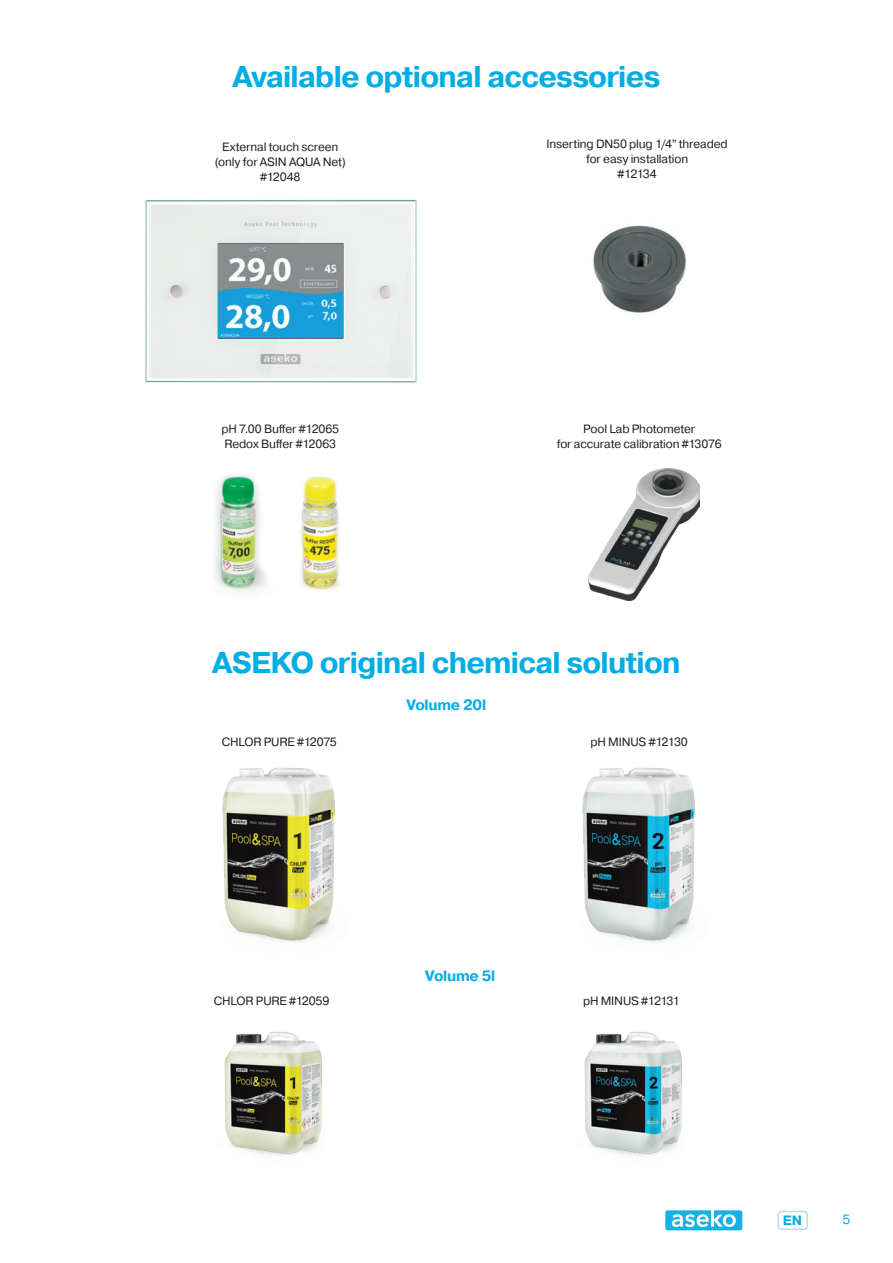
<style>
.page{position:relative;width:893px;height:1263px;background:#fff}
.page>*{position:absolute;margin:0;border:0;box-sizing:border-box;transform-origin:0 0}
.t1{font:700 30px "Pragmatica";letter-spacing:-.03em;color:#00ade5}
.t2{font:700 15px "Pragmatica";letter-spacing:-.02em;color:#00ade5}
.t3{font:700 13.5px "Pragmatica";color:#00ade5}
.t4{font:13.5px "Pragmatica";color:#00ade5}
.t5{font:12px/15px "Pragmatica";letter-spacing:-.01em;color:#231f20;text-align:center}
</style>
<div class="page">
<div style="left:777px;top:1211px;width:31px;height:19px;border:2px solid #b6dcef;border-radius:4px"></div>
<svg style="left:665px;top:1210px;width:77px;height:20px"></svg>
<img style="left:584px;top:1031px;width:98px;height:125px">
<img style="left:224px;top:1031px;width:98px;height:125px">
<img style="left:582px;top:767px;width:113px;height:175px">
<img style="left:222px;top:767px;width:113px;height:175px">
<img style="left:214px;top:475px;width:54px;height:118px">
<img style="left:300px;top:476px;width:40px;height:114px">
<img style="left:593px;top:225px;width:93px;height:88px">
<img style="left:145px;top:199px;width:272px;height:184px">
<img style="left:219px;top:244px;width:124px;height:93px">
<img style="left:588px;top:469px;width:111px;height:131px">
<h1 class="t1" style="left:233px;top:58px;width:429px">Available optional accessories</h1>
<p class="t5" style="left:215px;top:140px;width:133px">External touch screen (only for ASIN AQUA Net) #12048</p>
<p class="t5" style="left:547px;top:137px;width:183px">Inserting DN50 plug 1/4” threaded for easy installation<br>#12134</p>
<p class="t5" style="left:221px;top:422px;width:119px;text-align:left">pH 7.00 Buffer #12065<br>Redox Buffer #12063</p>
<p class="t5" style="left:557px;top:422px;width:166px">Pool Lab Photometer<br>for accurate calibration #13076</p>
<h1 class="t1" style="left:212px;top:643px;width:470px">ASEKO original chemical solution</h1>
<p class="t2" style="left:407px;top:695px;width:81px">Volume 20l</p>
<p class="t5" style="left:222px;top:735px;width:117px">CHLOR PURE #12075</p>
<p class="t5" style="left:590px;top:735px;width:99px">pH MINUS #12130</p>
<p class="t2" style="left:425px;top:966px;width:72px">Volume 5l</p>
<p class="t5" style="left:214px;top:994px;width:117px">CHLOR PURE #12059</p>
<p class="t5" style="left:583px;top:994px;width:98px">pH MINUS #12131</p>
<p class="t3" style="left:783px;top:1212px;width:21px">EN</p>
<p class="t4" style="left:843px;top:1211px;width:9px">5</p>
</div>
